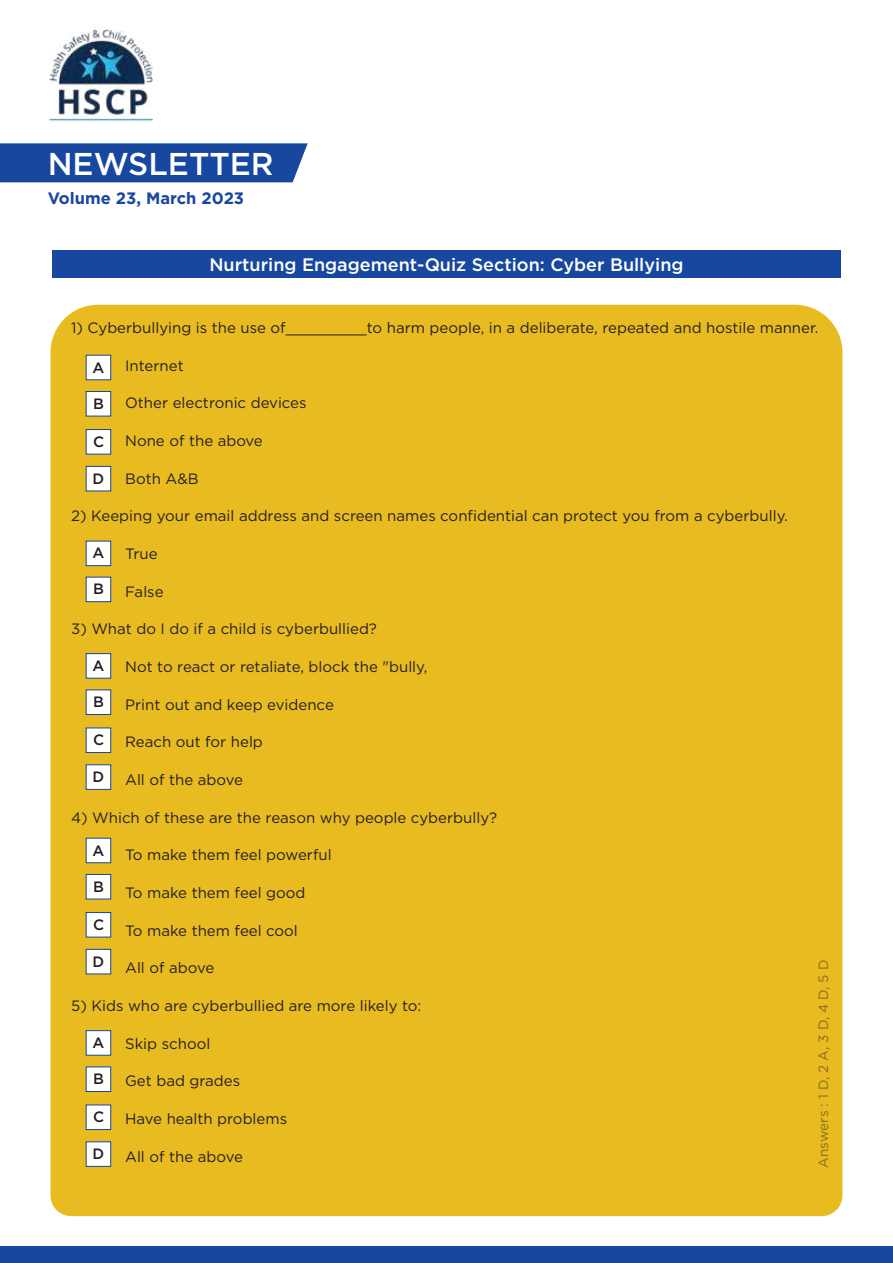
<style>
.page{position:relative;width:893px;height:1263px;background:#fff}
.page>*{position:absolute;margin:0;border:0;box-sizing:border-box;transform-origin:0 0}
.t1{font:500 31.5px "Gotham HTF";color:#fff}
.t2{font:500 18px "Gotham HTF";color:#fff}
.t3{font:700 16.5px "Gotham HTF";color:#17479e}
.t4{font:15px "Gotham HTF";color:#231f20}
.t5{font:500 15px "Gotham HTF";color:#231f20}
.t6{font:13.5px "Gotham HTF";color:#231f20}
</style>
<div class="page">
<div style="left:52px;top:250px;width:789px;height:28px;background:#17479e"></div>
<div style="left:0;top:1246px;width:893px;height:16px;background:#17479e"></div>
<div style="left:0;top:143px;width:308px;height:39px;background:#17479e"></div>
<img style="left:49px;top:27px;width:104px;height:95px">
<div style="left:51px;top:305px;width:791px;height:911px;background:#e8bb20"></div>
<div style="left:86px;top:355px;width:25px;height:25px;background:#fff"></div>
<div style="left:86px;top:391px;width:25px;height:25px;background:#fff;border:1px solid #17479e"></div>
<div style="left:86px;top:429px;width:25px;height:25px;background:#fff;border:1px solid #17479e"></div>
<div style="left:86px;top:466px;width:25px;height:25px;background:#fff;border:1px solid #17479e"></div>
<div style="left:86px;top:653px;width:25px;height:25px;background:#fff;border:1px solid #17479e"></div>
<div style="left:86px;top:689px;width:25px;height:26px;background:#fff;border:1px solid #17479e"></div>
<div style="left:86px;top:727px;width:25px;height:26px;background:#fff;border:1px solid #17479e"></div>
<div style="left:86px;top:764px;width:25px;height:25px;background:#fff"></div>
<div style="left:86px;top:838px;width:25px;height:25px;background:#fff;border:1px solid #17479e"></div>
<div style="left:86px;top:874px;width:25px;height:25px;background:#fff;border:1px solid #17479e"></div>
<div style="left:86px;top:912px;width:25px;height:25px;background:#fff;border:1px solid #17479e"></div>
<div style="left:86px;top:949px;width:25px;height:25px;background:#fff;border:1px solid #17479e"></div>
<div style="left:86px;top:1030px;width:25px;height:25px;background:#fff;border:1px solid #17479e"></div>
<div style="left:86px;top:1066px;width:25px;height:25px;background:#fff"></div>
<div style="left:86px;top:1104px;width:25px;height:25px;background:#fff"></div>
<div style="left:86px;top:1141px;width:25px;height:25px;background:#fff"></div>
<div style="left:86px;top:541px;width:25px;height:25px;background:#fff;border:1px solid #17479e"></div>
<div style="left:86px;top:577px;width:25px;height:25px;background:#fff;border:1px solid #17479e"></div>
<h1 class="t1" style="left:48px;top:146px;width:227px">NEWSLETTER</h1>
<p class="t3" style="left:48px;top:189px;width:198px">Volume 23, March 2023</p>
<p class="t2" style="left:209px;top:254px;width:476px">Nurturing Engagement-Quiz Section: Cyber Bullying</p>
<p class="t4" style="left:71px;top:319px;width:749px">1) Cyberbullying is the use of_________to harm people, in a deliberate, repeated and hostile manner.</p>
<p class="t4" style="left:125px;top:357px;width:60px">Internet</p>
<p class="t4" style="left:125px;top:395px;width:183px">Other electronic devices</p>
<p class="t4" style="left:125px;top:432px;width:139px">None of the above</p>
<p class="t4" style="left:125px;top:470px;width:75px">Both A&amp;B</p>
<p class="t4" style="left:71px;top:508px;width:718px">2) Keeping your email address and screen names confidential can protect you from a cyberbully.</p>
<p class="t4" style="left:125px;top:545px;width:34px">True</p>
<p class="t4" style="left:125px;top:583px;width:40px">False</p>
<p class="t4" style="left:71px;top:621px;width:307px">3) What do I do if a child is cyberbullied?</p>
<p class="t4" style="left:125px;top:658px;width:304px">Not to react or retaliate, block the "bully,</p>
<p class="t4" style="left:125px;top:696px;width:210px">Print out and keep evidence</p>
<p class="t4" style="left:125px;top:733px;width:139px">Reach out for help</p>
<p class="t4" style="left:125px;top:771px;width:119px">All of the above</p>
<p class="t4" style="left:71px;top:809px;width:427px">4) Which of these are the reason why people cyberbully?</p>
<p class="t4" style="left:125px;top:846px;width:208px">To make them feel powerful</p>
<p class="t4" style="left:125px;top:884px;width:182px">To make them feel good</p>
<p class="t4" style="left:125px;top:922px;width:174px">To make them feel cool</p>
<p class="t4" style="left:125px;top:959px;width:91px">All of above</p>
<p class="t4" style="left:71px;top:997px;width:352px">5) Kids who are cyberbullied are more likely to:</p>
<p class="t4" style="left:125px;top:1035px;width:87px">Skip school</p>
<p class="t4" style="left:125px;top:1072px;width:116px">Get bad grades</p>
<p class="t4" style="left:125px;top:1110px;width:163px">Have health problems</p>
<p class="t4" style="left:125px;top:1148px;width:119px">All of the above</p>
<p class="t5" style="left:92px;top:359px;width:13px">A</p>
<p class="t5" style="left:93px;top:395px;width:12px">B</p>
<p class="t5" style="left:93px;top:433px;width:13px">C</p>
<p class="t5" style="left:92px;top:470px;width:13px">D</p>
<p class="t5" style="left:92px;top:544px;width:13px">A</p>
<p class="t5" style="left:93px;top:580px;width:12px">B</p>
<p class="t5" style="left:92px;top:657px;width:13px">A</p>
<p class="t5" style="left:93px;top:693px;width:12px">B</p>
<p class="t5" style="left:93px;top:731px;width:13px">C</p>
<p class="t5" style="left:92px;top:768px;width:13px">D</p>
<p class="t5" style="left:92px;top:841px;width:13px">A</p>
<p class="t5" style="left:93px;top:878px;width:12px">B</p>
<p class="t5" style="left:93px;top:916px;width:13px">C</p>
<p class="t5" style="left:92px;top:953px;width:13px">D</p>
<p class="t6" style="left:816px;top:1167px;width:209px;rotate:-90deg">Answers : 1 D, 2 A, 3 D, 4 D, 5 D</p>
<p class="t5" style="left:92px;top:1034px;width:13px">A</p>
<p class="t5" style="left:93px;top:1070px;width:12px">B</p>
<p class="t5" style="left:93px;top:1108px;width:13px">C</p>
<p class="t5" style="left:92px;top:1145px;width:13px">D</p>
</div>
